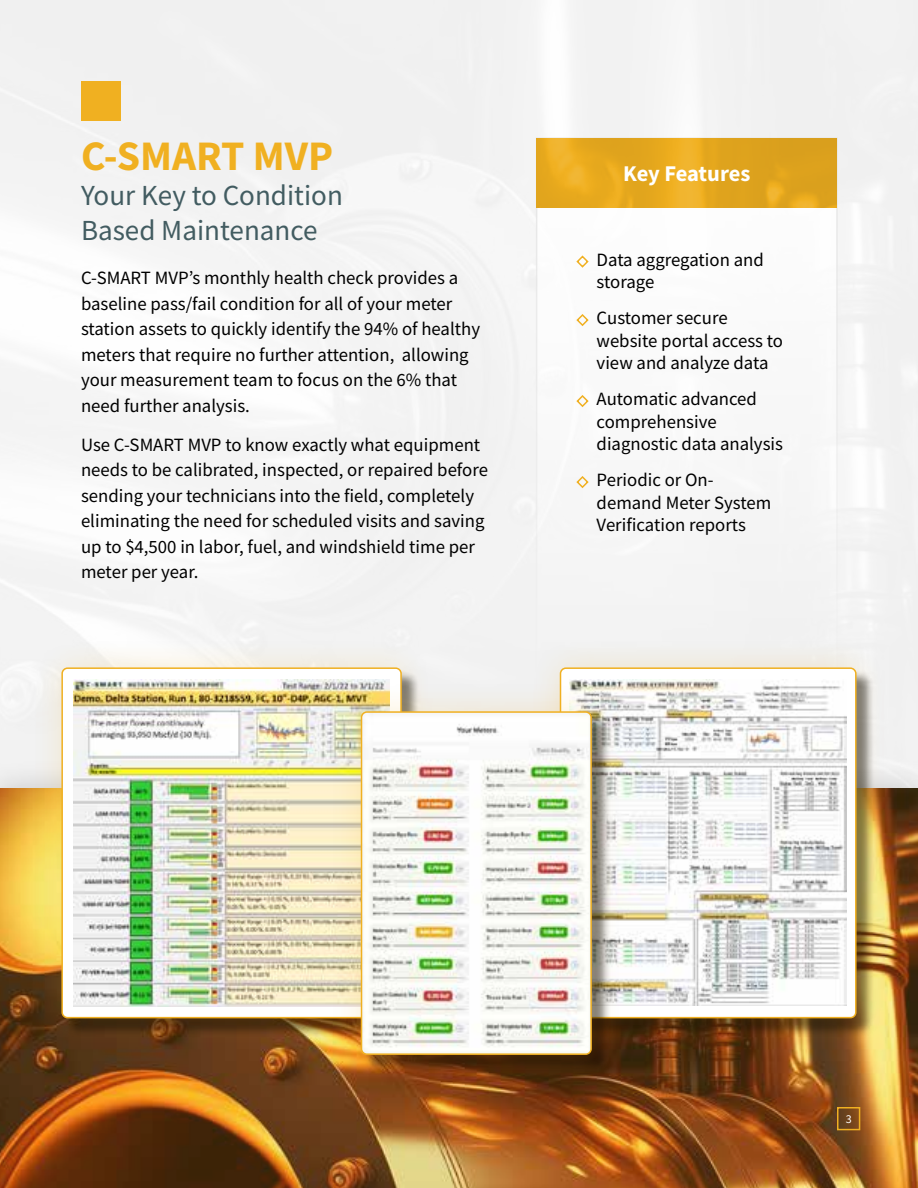
<style>
.page{position:relative;width:918px;height:1188px;background:#fff}
.page>*{position:absolute;margin:0;border:0;box-sizing:border-box;transform-origin:0 0}
.t1{font:700 42px "Source Sans Pro";color:#f0b021}
.t2{font:29.1px/35px "Source Sans Pro";color:#425c61}
.t3{font:700 22.5px "Source Sans Pro";letter-spacing:-.01em;color:#fff}
.t4{font:18.75px/25.5px "Source Sans Pro";color:#000}
.t5{font:12px "Source Sans Pro";color:#fff}
.s1{font-size:12px;color:#f0b021}
</style>
<div class="page">
<div style="left:536px;top:137px;width:302px;height:555px;background:#f8f8f8;border:2px solid #e6e6e6"></div>
<img style="left:0;top:788px;width:918px;height:400px">
<div style="left:528px;top:636px;width:360px;height:414px;background:#f0b021;opacity:.2"></div>
<div style="left:561px;top:668px;width:295px;height:350px;background:#fff;border-radius:5px"></div>
<img style="left:623px;top:680px;width:224px;height:326px">
<div style="left:560px;top:667px;width:297px;height:351px;border:2px solid #f0b021;border-radius:5px"></div>
<div style="left:30px;top:636px;width:403px;height:414px;background:#f0b021;opacity:.2"></div>
<div style="left:62px;top:668px;width:339px;height:350px;background:#fff;border-radius:5px"></div>
<img style="left:73px;top:680px;width:256px;height:326px">
<div style="left:61px;top:667px;width:341px;height:351px;border:2px solid #f0b021;border-radius:5px"></div>
<div style="left:329px;top:680px;width:294px;height:406px;background:#f0b021;opacity:.2"></div>
<img style="left:362px;top:712px;width:229px;height:342px">
<div style="left:361px;top:711px;width:231px;height:344px;border:2px solid #f0b021;border-radius:5px"></div>
<img style="left:537px;top:138px;width:300px;height:69px">
<div style="left:81px;top:81px;width:40px;height:40px;background:#f0b021"></div>
<div style="left:837px;top:1107px;width:23px;height:23px;border:2px solid #f0b021"></div>
<h1 class="t1" style="left:81px;top:127px;width:254px">C-SMART MVP</h1>
<h2 class="t2" style="left:81px;top:177px;width:263px">Your Key to Condition<br>Based Maintenance</h2>
<p class="t4" style="left:81px;top:265px;width:401px">C-SMART MVP’s monthly health check provides a baseline pass/fail condition for all of your meter station assets to quickly identify the 94% of healthy meters that require no further attention, allowing your measurement team to focus on the 6% that need further analysis.</p>
<p class="t4" style="left:81px;top:431px;width:409px">Use C-SMART MVP to know exactly what equipment needs to be calibrated, inspected, or repaired before sending your technicians into the field, completely eliminating the need for scheduled visits and saving up to $4,500 in labor, fuel, and windshield time per meter per year.</p>
<p class="t3" style="left:623px;top:159px;width:129px">Key Features</p>
<p class="t4" style="left:597px;top:248px;width:169px;line-height:22.5px;text-indent:-20px"><span class="s1">◆</span> Data aggregation and storage</p>
<p class="t4" style="left:597px;top:307px;width:188px;line-height:22.5px;text-indent:-20px"><span class="s1">◆</span> Customer secure website portal access to view and analyze data</p>
<p class="t4" style="left:597px;top:388px;width:188px;line-height:22.5px;text-indent:-20px"><span class="s1">◆</span> Automatic advanced comprehensive diagnostic data analysis</p>
<p class="t4" style="left:597px;top:469px;width:176px;line-height:22.5px;text-indent:-20px"><span class="s1">◆</span> Periodic or On&shy;demand Meter System<br>Verification reports</p>
<p class="t5" style="left:846px;top:1112px;width:7px">3</p>
</div>
